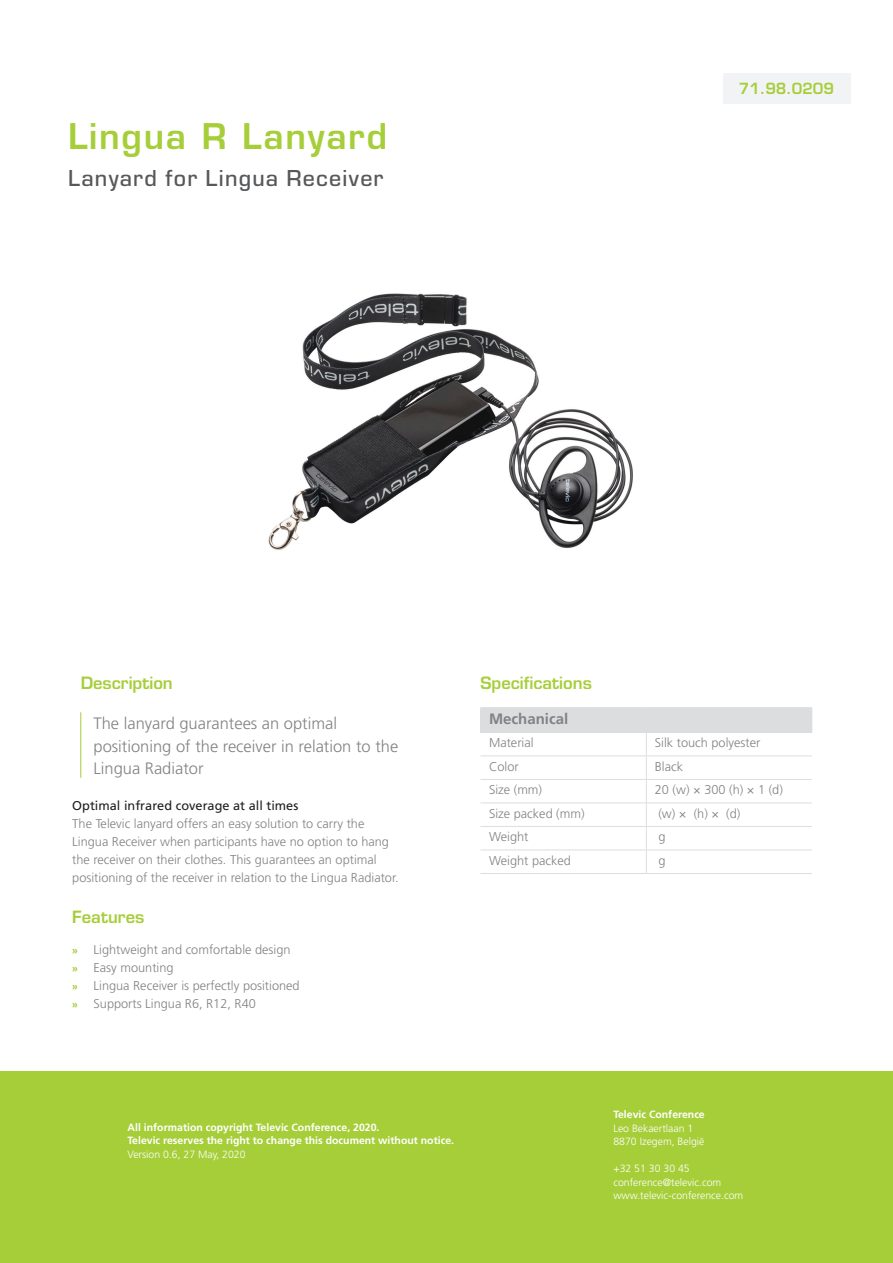
<style>
.page{position:relative;width:893px;height:1263px;background:#fff}
.page>*{position:absolute;margin:0;border:0;box-sizing:border-box;transform-origin:0 0}
.Titel_niveau_1{font:600 34.5px "Eurostile LT Std";letter-spacing:.05em;color:#a6ce39}
.Titel_niveau_2{font:500 24px "Eurostile";letter-spacing:.05em;color:#57585a}
.BROOD___regular{font:300 16.5px/22.5px "Frutiger LT Std";color:#808285}
.Titel_niveau_3{font:600 16.5px "Eurostile LT Std";color:#a6ce39}
.BROOD___regular-2{font:600 16.5px "Eurostile LT Std";color:#a6ce39}
.DATASHEET_-_number{font:600 15px "Eurostile LT Std";color:#a6ce39}
.Titel_-_cell{font:700 15px "Frutiger LT Std";color:#808285}
.BROOD___regular-3{font:300 12.75px/18px "Frutiger LT Std";color:#808285}
.Text_-_cell{font:300 12.75px "Frutiger LT Std";color:#808285}
.BROOD___regular-4{font:12.75px "Frutiger LT Std";color:#231f20}
.Text_footer_-_bold{font:700 10.5px "Frutiger LT Std";color:#fff}
.Text_footer_-_regula{font:300 10.5px "Frutiger LT Std";color:#fff}
.s1{font-weight:700;font-size:10.5px;color:#a6ce39}
</style>
<div class="page">
<img style="left:268px;top:293px;width:365px;height:257px">
<hr style="left:80px;top:712px;width:1px;height:66px;background:#a6ce39">
<div style="left:480px;top:708px;width:332px;height:24px;background:#dcdddf"></div>
<hr style="left:480px;top:779px;width:166px;height:1px;background:#dcdddf">
<hr style="left:646px;top:779px;width:166px;height:1px;background:#dcdddf">
<hr style="left:480px;top:755px;width:166px;height:1px;background:#dcdddf">
<hr style="left:480px;top:802px;width:166px;height:1px;background:#dcdddf">
<hr style="left:480px;top:826px;width:166px;height:1px;background:#dcdddf">
<hr style="left:646px;top:755px;width:166px;height:1px;background:#dcdddf">
<hr style="left:646px;top:802px;width:166px;height:1px;background:#dcdddf">
<hr style="left:646px;top:826px;width:166px;height:1px;background:#dcdddf">
<svg style="left:646px;top:733px;width:1px;height:140px"></svg>
<hr style="left:480px;top:849px;width:166px;height:1px;background:#dcdddf">
<hr style="left:646px;top:849px;width:166px;height:1px;background:#dcdddf">
<hr style="left:480px;top:873px;width:166px;height:1px;background:#dcdddf">
<hr style="left:646px;top:873px;width:166px;height:1px;background:#dcdddf">
<hr style="left:480px;top:707px;width:166px;height:1px;background:#dcdddf">
<hr style="left:646px;top:707px;width:166px;height:1px;background:#dcdddf">
<hr style="left:480px;top:732px;width:166px;height:1px;background:#dcdddf">
<hr style="left:646px;top:732px;width:166px;height:1px;background:#dcdddf">
<div style="left:722px;top:73px;width:128px;height:30px;background:#f2f3f4"></div>
<div style="left:0;top:1071px;width:893px;height:192px;background:#a6ce39"></div>
<p class="Titel_niveau_1" style="left:68px;top:115px;width:321px">Lingua R Lanyard</p>
<p class="Titel_niveau_2" style="left:68px;top:162px;width:317px">Lanyard for Lingua Receiver</p>
<p class="DATASHEET_-_number" style="left:739px;top:79px;width:97px">71.98.0209</p>
<p class="DATASHEET_-_number" style="left:792px;top:79px;width:44px">20 0</p>
<p class="Titel_niveau_3" style="left:81px;top:672px;width:94px">Description</p>
<p class="BROOD___regular" style="left:94px;top:712px;width:306px">The lanyard guarantees an optimal positioning of the receiver in relation to the<br>Lingua Radiator</p>
<p class="BROOD___regular-4" style="left:72px;top:798px;width:228px">Optimal infrared coverage at all times</p>
<p class="BROOD___regular-3" style="left:72px;top:815px;width:328px">The Televic lanyard offers an easy solution to carry the Lingua Receiver when participants have no option to hang the receiver on their clothes. This guarantees an optimal positioning of the receiver in relation to the Lingua Radiator.</p>
<p class="BROOD___regular-2" style="left:72px;top:906px;width:74px">Features</p>
<p class="BROOD___regular-3" style="left:72px;top:941px;width:220px"><span class="s1">»</span> Lightweight and comfortable design</p>
<p class="BROOD___regular-3" style="left:72px;top:959px;width:103px"><span class="s1">»</span> Easy mounting</p>
<p class="BROOD___regular-3" style="left:72px;top:977px;width:229px"><span class="s1">»</span> Lingua Receiver is perfectly positioned</p>
<p class="BROOD___regular-3" style="left:72px;top:995px;width:185px"><span class="s1">»</span> Supports Lingua R6, R12, R40</p>
<p class="Titel_niveau_3" style="left:480px;top:672px;width:113px">Specifications</p>
<p class="Titel_-_cell" style="left:489px;top:710px;width:81px">Mechanical</p>
<p class="Text_-_cell" style="left:489px;top:736px;width:46px">Material</p>
<p class="Text_-_cell" style="left:655px;top:736px;width:107px">Silk touch polyester</p>
<p class="Text_-_cell" style="left:489px;top:759px;width:31px">Color</p>
<p class="Text_-_cell" style="left:655px;top:759px;width:30px">Black</p>
<p class="Text_-_cell" style="left:489px;top:783px;width:55px">Size (mm)</p>
<p class="Text_-_cell" style="left:655px;top:783px;width:130px">20 (w) × 300 (h) × 1 (d)</p>
<p class="Text_-_cell" style="left:489px;top:806px;width:97px">Size packed (mm)</p>
<p class="Text_-_cell" style="left:658px;top:806px;width:83px">(w) × (h) × (d)</p>
<p class="Text_-_cell" style="left:489px;top:830px;width:41px">Weight</p>
<p class="Text_-_cell" style="left:658px;top:830px;width:9px">g</p>
<p class="Text_-_cell" style="left:489px;top:853px;width:83px">Weight packed</p>
<p class="Text_-_cell" style="left:658px;top:853px;width:9px">g</p>
<p class="Text_footer_-_bold" style="left:128px;top:1121px;width:253px">All information copyright Televic Conference, 2020.</p>
<p class="Text_footer_-_bold" style="left:128px;top:1134px;width:328px">Televic reserves the right to change this document without notice.</p>
<p class="Text_footer_-_regula" style="left:128px;top:1148px;width:120px">Version 0.6, 27 May, 2020</p>
<p class="Text_footer_-_bold" style="left:613px;top:1108px;width:93px">Televic Conference</p>
<p class="Text_footer_-_regula" style="left:613px;top:1122px;width:81px">Leo Bekaertlaan 1</p>
<p class="Text_footer_-_regula" style="left:613px;top:1135px;width:93px">8870 Izegem, België</p>
<p class="Text_footer_-_regula" style="left:613px;top:1162px;width:78px">+32 51 30 30 45</p>
<p class="Text_footer_-_regula" style="left:613px;top:1176px;width:109px">conference@televic.com</p>
<p class="Text_footer_-_regula" style="left:613px;top:1189px;width:131px">www.televic-conference.com</p>
</div>
